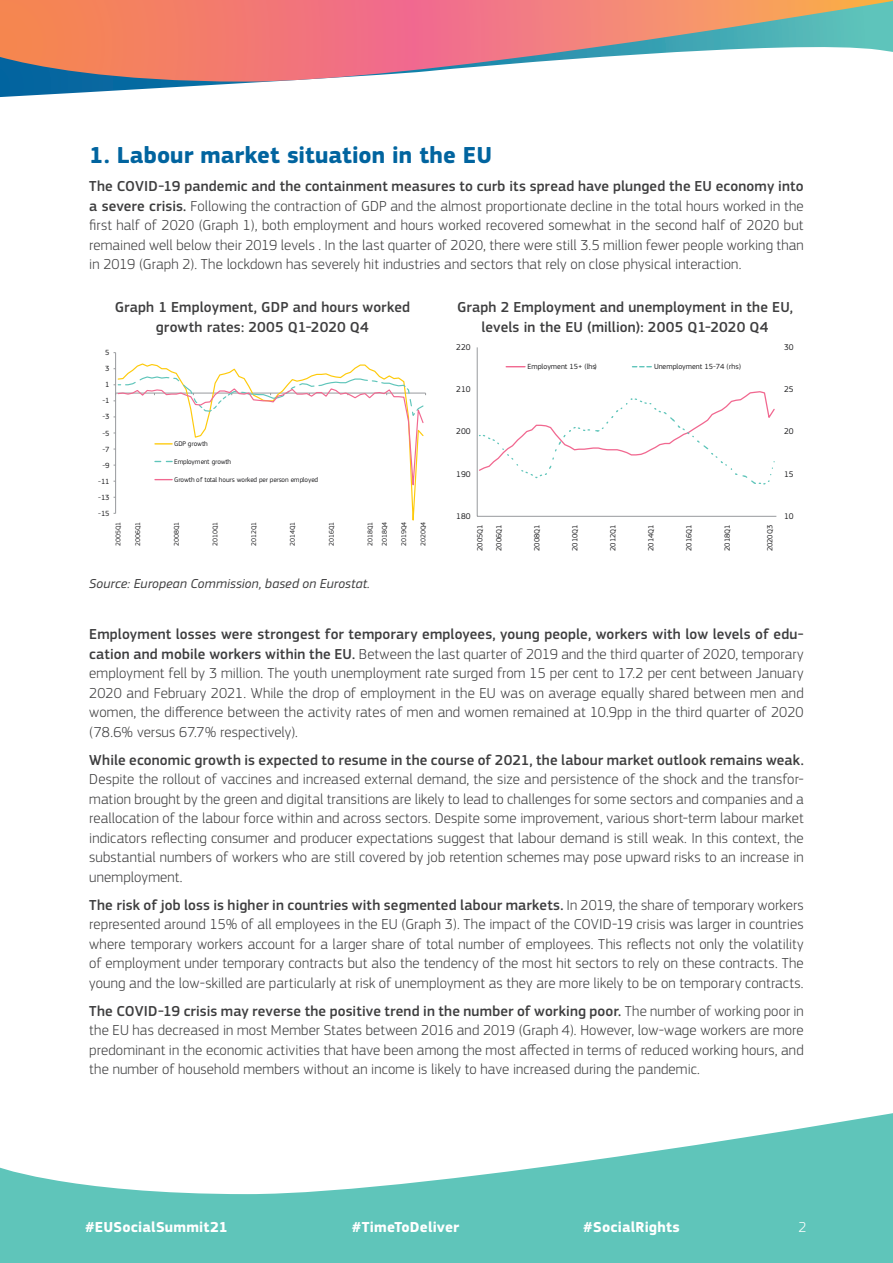
<style>
.page{position:relative;width:893px;height:1263px;background:#fff}
.page>*{position:absolute;margin:0;border:0;box-sizing:border-box;transform-origin:0 0}
.t1{font:700 24px "EC Square Sans Pro";letter-spacing:.005em;color:#01649f}
.body{font:300 15px/19.5px "EC Square Sans Pro";letter-spacing:.01em;color:#3e3e3f;text-align:justify}
.body-2{font:500 15px/19.5px "EC Square Sans Pro";letter-spacing:.01em;color:#3e3e3f;text-align:center}
.t2{font:700 15px "EC Square Sans Pro";letter-spacing:.01em;color:#fff}
.t3{font:300 15px "EC Square Sans Pro";color:#fff}
.Source{font:italic 13.5px "EC Square Sans Pro";letter-spacing:.01em;color:#3e3e3f}
.t4{font:8.55px "EC Square Sans Pro";color:#1f1f21}
.t5{font:7.8px "EC Square Sans Pro";color:#1f1f21}
.t6{font:7.05px/14.5px "EC Square Sans Pro";color:#1f1f21}
.s1{font-weight:500}
</style>
<div class="page">
<div style="left:0;top:1100px;width:893px;height:163px;background:#5fc5ba"></div>
<svg style="left:0;top:1100px;width:893px;height:94px;fill:#fff"></svg>
<svg style="left:0;top:82px;width:262px;height:15px"></svg>
<svg style="left:0;top:0;width:893px;height:82px"></svg>
<hr style="left:115px;top:353px;width:1px;height:160px;background:#989a9d">
<svg style="left:124px;top:363px;width:291px;height:158px"></svg>
<svg style="left:114px;top:376px;width:312px;height:125px"></svg>
<hr style="left:477px;top:347px;width:1px;height:169px;background:#989a9d">
<hr style="left:477px;top:516px;width:299px;height:1px;background:#989a9d">
<svg style="left:479px;top:391px;width:296px;height:94px"></svg>
<svg style="left:506px;top:366px;width:19px;height:1px"></svg>
<svg style="left:632px;top:366px;width:19px;height:1px"></svg>
<h1 class="t1" style="left:89px;top:141px;width:404px">1. Labour market situation in the EU</h1>
<p class="body" style="left:89px;top:176px;width:716px"><span class="s1">The COVID-19 pandemic and the containment measures to curb its spread have plunged the EU economy into a severe crisis.</span> Following the contraction of GDP and the almost proportionate decline in the total hours worked in the first half of 2020 (Graph 1), both employment and hours worked recovered somewhat in the second half of 2020 but remained well below their 2019 levels . In the last quarter of 2020, there were still 3.5 million fewer people working than in 2019 (Graph 2). The lockdown has severely hit industries and sectors that rely on close physical interaction.</p>
<p class="body-2" style="left:115px;top:298px;width:297px">Graph 1 Employment, GDP and hours worked growth rates: 2005 Q1-2020 Q4</p>
<p class="t5" style="left:105px;top:348px;width:6px">5</p>
<p class="t5" style="left:105px;top:364px;width:6px">3</p>
<p class="t5" style="left:105px;top:380px;width:6px">1</p>
<p class="t5" style="left:102px;top:396px;width:9px">-1</p>
<p class="t5" style="left:102px;top:412px;width:9px">-3</p>
<p class="t5" style="left:102px;top:428px;width:9px">-5</p>
<p class="t5" style="left:102px;top:445px;width:9px">-7</p>
<p class="t5" style="left:102px;top:461px;width:9px">-9</p>
<p class="t5" style="left:98px;top:477px;width:13px">-11</p>
<p class="t5" style="left:98px;top:493px;width:13px">-13</p>
<p class="t5" style="left:98px;top:509px;width:13px">-15</p>
<p class="t6" style="left:174px;top:437px;width:35px">GDP growth</p>
<p class="t6" style="left:174px;top:455px;width:58px">Employment growth</p>
<p class="t6" style="left:174px;top:472px;width:145px">Growth of total hours worked per person employed</p>
<p class="t6" style="left:111px;top:546px;width:25px;rotate:-90deg">2005Q1</p>
<p class="t6" style="left:130px;top:546px;width:25px;rotate:-90deg">2006Q1</p>
<p class="t6" style="left:169px;top:546px;width:25px;rotate:-90deg">2008Q1</p>
<p class="t6" style="left:208px;top:546px;width:25px;rotate:-90deg">2010Q1</p>
<p class="t6" style="left:247px;top:546px;width:25px;rotate:-90deg">2012Q1</p>
<p class="t6" style="left:285px;top:546px;width:25px;rotate:-90deg">2014Q1</p>
<p class="t6" style="left:324px;top:546px;width:25px;rotate:-90deg">2016Q1</p>
<p class="t6" style="left:363px;top:546px;width:25px;rotate:-90deg">2018Q1<br>2018Q4</p>
<p class="t6" style="left:397px;top:546px;width:25px;rotate:-90deg">2019Q4</p>
<p class="t6" style="left:416px;top:546px;width:25px;rotate:-90deg">2020Q4</p>
<p class="body-2" style="left:457px;top:298px;width:337px">Graph 2 Employment and unemployment in the EU, levels in the EU (million): 2005 Q1-2020 Q4</p>
<p class="t4" style="left:456px;top:342px;width:16px">220</p>
<p class="t4" style="left:784px;top:342px;width:11px">30</p>
<p class="t5" style="left:528px;top:362px;width:71px">Employment 15+ (lhs)</p>
<p class="t5" style="left:654px;top:362px;width:88px">Unemployment 15-74 (rhs)</p>
<p class="t4" style="left:456px;top:384px;width:16px">210</p>
<p class="t4" style="left:784px;top:384px;width:11px">25</p>
<p class="t4" style="left:456px;top:427px;width:16px">200</p>
<p class="t4" style="left:784px;top:427px;width:11px">20</p>
<p class="t4" style="left:456px;top:469px;width:16px">190</p>
<p class="t4" style="left:784px;top:469px;width:11px">15</p>
<p class="t4" style="left:456px;top:511px;width:16px">180</p>
<p class="t5" style="left:475px;top:551px;width:28px;rotate:-90deg">2005Q1</p>
<p class="t5" style="left:494px;top:551px;width:28px;rotate:-90deg">2006Q1</p>
<p class="t5" style="left:532px;top:551px;width:28px;rotate:-90deg">2008Q1</p>
<p class="t5" style="left:570px;top:551px;width:28px;rotate:-90deg">2010Q1</p>
<p class="t5" style="left:608px;top:551px;width:28px;rotate:-90deg">2012Q1</p>
<p class="t5" style="left:646px;top:551px;width:28px;rotate:-90deg">2014Q1</p>
<p class="t5" style="left:684px;top:551px;width:28px;rotate:-90deg">2016Q1</p>
<p class="t5" style="left:722px;top:551px;width:28px;rotate:-90deg">2018Q1</p>
<p class="t5" style="left:765px;top:551px;width:28px;rotate:-90deg">2020Q3</p>
<p class="t4" style="left:784px;top:511px;width:11px">10</p>
<p class="Source" style="left:89px;top:575px;width:282px">Source: European Commission, based on Eurostat.</p>
<p class="body" style="left:89px;top:625px;width:716px"><span class="s1">Employment losses were strongest for temporary employees, young people, workers with low levels of edu&shy;cation and mobile workers within the EU.</span> Between the last quarter of 2019 and the third quarter of 2020, temporary employment fell by 3 million. The youth unemployment rate surged from 15 per cent to 17.2 per cent between January 2020 and February 2021. While the drop of employment in the EU was on average equally shared between men and women, the difference between the activity rates of men and women remained at 10.9pp in the third quarter of 2020 (78.6% versus 67.7% respectively).</p>
<p class="body" style="left:89px;top:750px;width:716px"><span class="s1">While economic growth is expected to resume in the course of 2021, the labour market outlook remains weak.<br></span>Despite the rollout of vaccines and increased external demand, the size and persistence of the shock and the transfor&shy;mation brought by the green and digital transitions are likely to lead to challenges for some sectors and companies and a reallocation of the labour force within and across sectors. Despite some improvement, various short-term labour market indicators reflecting consumer and producer expectations suggest that labour demand is still weak. In this context, the substantial numbers of workers who are still covered by job retention schemes may pose upward risks to an increase in unemployment.</p>
<p class="body" style="left:89px;top:895px;width:716px"><span class="s1">The risk of job loss is higher in countries with segmented labour markets.</span> In 2019, the share of temporary workers represented around 15% of all employees in the EU (Graph 3). The impact of the COVID-19 crisis was larger in countries where temporary workers account for a larger share of total number of employees. This reflects not only the volatility of employment under temporary contracts but also the tendency of the most hit sectors to rely on these contracts. The young and the low-skilled are particularly at risk of unemployment as they are more likely to be on temporary contracts.</p>
<p class="body" style="left:89px;top:1001px;width:716px"><span class="s1">The COVID-19 crisis may reverse the positive trend in the number of working poor.</span> The number of working poor in the EU has decreased in most Member States between 2016 and 2019 (Graph 4). However, low-wage workers are more predominant in the economic activities that have been among the most affected in terms of reduced working hours, and the number of household members without an income is likely to have increased during the pandemic.</p>
<p class="t2" style="left:85px;top:1218px;width:144px">#EUSocialSummit21</p>
<p class="t2" style="left:352px;top:1218px;width:109px">#TimeToDeliver</p>
<p class="t2" style="left:583px;top:1218px;width:98px">#SocialRights</p>
<p class="t3" style="left:798px;top:1218px;width:10px">2</p>
</div>
